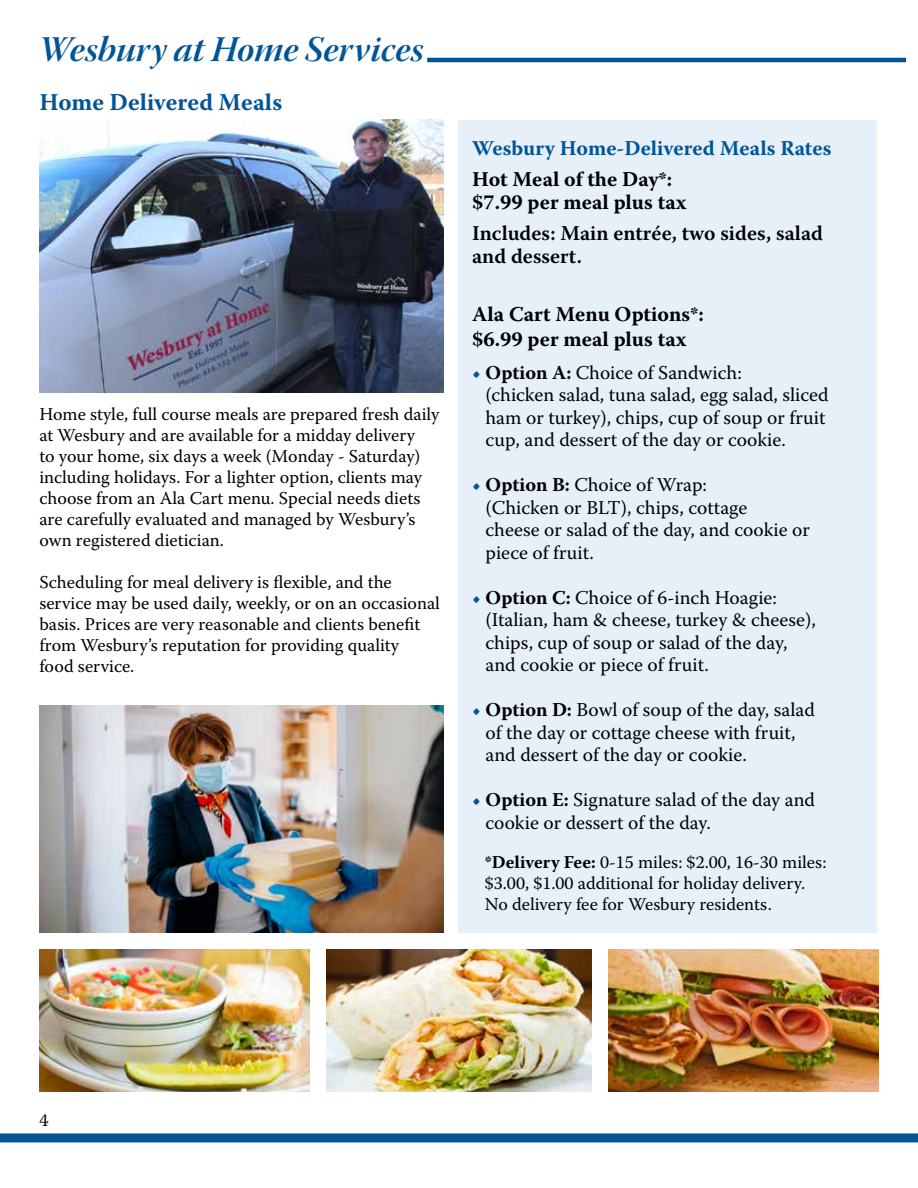
<style>
.page{position:relative;width:918px;height:1188px;background:#fff}
.page>*{position:absolute;margin:0;border:0;box-sizing:border-box;transform-origin:0 0}
.t1{font:36px "Warnock Pro Bold It Disp";color:#005596}
.t2{font:700 24px "Warnock Pro";color:#005596}
.t3{font:700 21px/22.5px "Warnock Pro";color:#000}
.t4{font:600 21px/22.5px "Warnock Pro";color:#000}
.t5{font:700 21px "Warnock Pro";color:#005596}
.t6{font:19.5px/22.5px "Warnock Pro";color:#000}
.t7{font:18px/21px "Warnock Pro";color:#000}
.s1{font-weight:700;color:#005596}
.s2{font-weight:700}
</style>
<div class="page">
<div style="left:0;top:1133px;width:918px;height:9px;background:#005596"></div>
<hr style="left:427px;top:58px;width:479px;height:4px;background:#005596">
<img style="left:39px;top:120px;width:405px;height:272px">
<div style="left:459px;top:120px;width:418px;height:813px;background:#e7eff9"></div>
<img style="left:39px;top:949px;width:270px;height:143px">
<img style="left:327px;top:949px;width:264px;height:143px">
<img style="left:608px;top:949px;width:270px;height:143px">
<img style="left:39px;top:705px;width:405px;height:228px">
<h1 class="t1" style="left:38px;top:28px;width:387px">Wesbury at Home Services</h1>
<h2 class="t2" style="left:39px;top:87px;width:244px">Home Delivered Meals</h2>
<p class="t7" style="left:39px;top:403px;width:402px">Home style, full course meals are prepared fresh daily at Wesbury and are available for a midday delivery<br>to your home, six days a week (Monday - Saturday) including holidays. For a lighter option, clients may choose from an Ala Cart menu. Special needs diets are carefully evaluated and managed by Wesbury’s own registered dietician.</p>
<p class="t7" style="left:39px;top:571px;width:402px">Scheduling for meal delivery is flexible, and the service may be used daily, weekly, or on an occasional basis. Prices are very reasonable and clients benefit from Wesbury’s reputation for providing quality<br>food service.</p>
<p class="t5" style="left:472px;top:135px;width:361px">Wesbury Home-Delivered Meals Rates</p>
<p class="t3" style="left:472px;top:168px;width:216px">Hot Meal of the Day*: $7.99 per meal plus tax</p>
<p class="t4" style="left:472px;top:222px;width:352px">Includes: Main entrée, two sides, salad and dessert.</p>
<p class="t3" style="left:472px;top:301px;width:233px;line-height:25.2px">Ala Cart Menu Options*: $6.99 per meal plus tax</p>
<p class="t6" style="left:486px;top:361px;width:345px;text-indent:-13px"><span class="s1">•</span> <span class="s2">Option A:</span> Choice of Sandwich:<br>(chicken salad, tuna salad, egg salad, sliced ham or turkey), chips, cup of soup or fruit cup, and dessert of the day or cookie.</p>
<p class="t6" style="left:486px;top:473px;width:326px;text-indent:-13px"><span class="s1">•</span> <span class="s2">Option B:</span> Choice of Wrap:<br>(Chicken or BLT), chips, cottage<br>cheese or salad of the day, and cookie or piece of fruit.</p>
<p class="t6" style="left:486px;top:586px;width:332px;text-indent:-13px"><span class="s1">•</span> <span class="s2">Option C:</span> Choice of 6-inch Hoagie: (Italian, ham &amp; cheese, turkey &amp; cheese), chips, cup of soup or salad of the day, and cookie or piece of fruit.</p>
<p class="t6" style="left:486px;top:698px;width:331px;text-indent:-13px"><span class="s1">•</span> <span class="s2">Option D:</span> Bowl of soup of the day, salad of the day or cottage cheese with fruit, and dessert of the day or cookie.</p>
<p class="t6" style="left:486px;top:789px;width:331px;text-indent:-13px"><span class="s1">•</span> <span class="s2">Option E:</span> Signature salad of the day and cookie or dessert of the day.</p>
<p class="t7" style="left:485px;top:852px;width:343px"><span class="s2">*Delivery Fee:</span> 0-15 miles: $2.00, 16-30 miles: $3.00, $1.00 additional for holiday delivery.<br>No delivery fee for Wesbury residents.</p>
<p class="t7" style="left:39px;top:1109px;width:11px">4</p>
</div>
